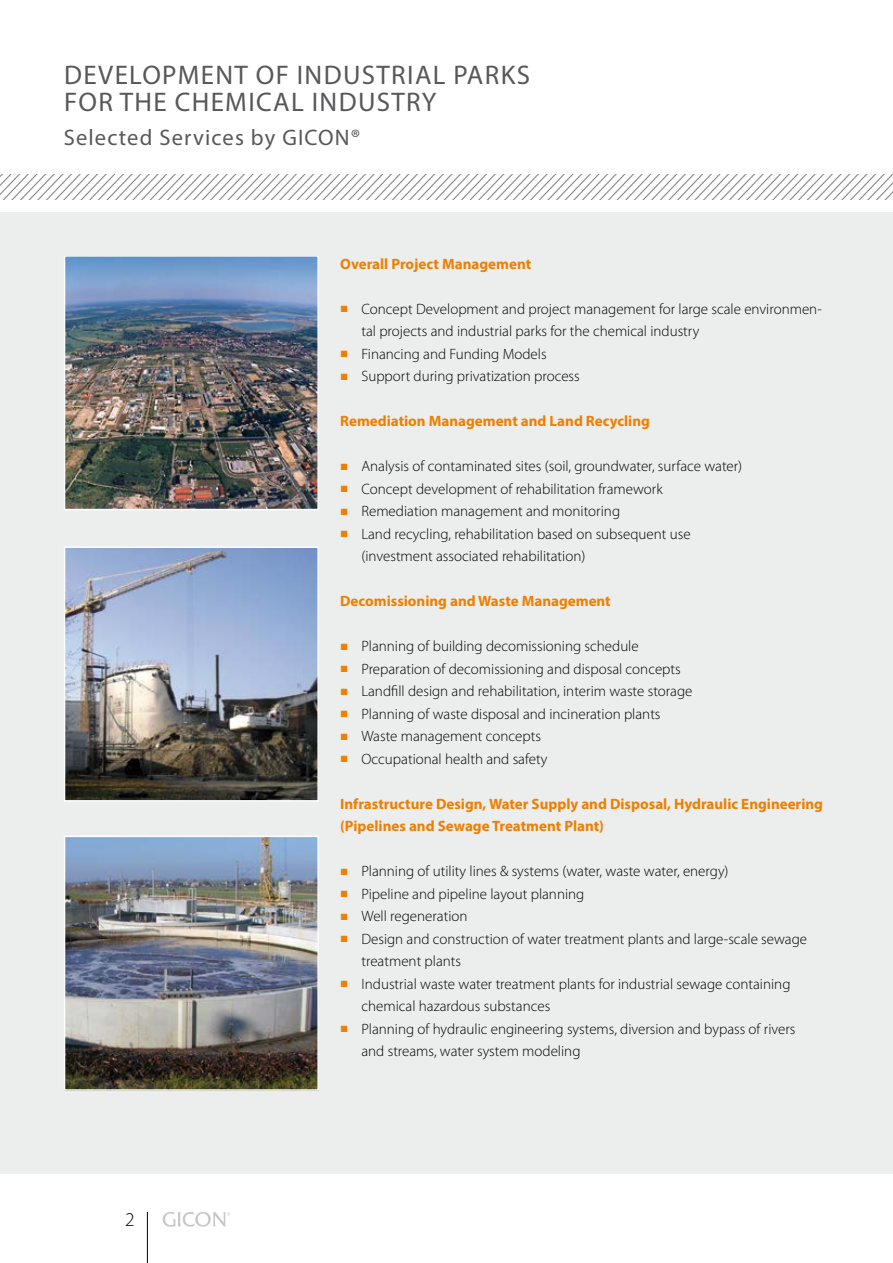
<style>
.page{position:relative;width:893px;height:1263px;background:#fff}
.page>*{position:absolute;margin:0;border:0;box-sizing:border-box;transform-origin:0 0}
.t1{font:27px/27px "Myriad Pro";letter-spacing:.05em;color:#58585a}
.t2{font:22.5px "Myriad Pro";letter-spacing:.05em;color:#58585a}
.t3{font:300 19.5px "Myriad Pro";color:#000}
.t4{font:300 15px/22.5px "Myriad Pro";color:#000}
.t5{font:700 15px/22.5px "Myriad Pro";color:#ee7f00}
.s1{font-family:"Arial";font-weight:400;font-size:13.5px;color:#ee7f00}
</style>
<div class="page">
<div style="left:0;top:213px;width:893px;height:961px;background:#eceded"></div>
<img style="left:67px;top:258px;width:249px;height:249px">
<div style="left:64px;top:255px;width:255px;height:255px;border:2px solid #fff"></div>
<img style="left:67px;top:549px;width:249px;height:249px">
<div style="left:64px;top:546px;width:255px;height:255px;border:2px solid #fff"></div>
<img style="left:67px;top:839px;width:249px;height:249px">
<div style="left:64px;top:836px;width:255px;height:255px;border:2px solid #fff"></div>
<hr style="left:147px;top:1212px;width:1px;height:51px;background:#000">
<svg style="left:163px;top:1212px;width:67px;height:14px"></svg>
<img style="left:0;top:174px;width:893px;height:26px">
<h1 class="t1" style="left:64px;top:61px;width:467px">DEVELOPMENT OF INDUSTRIAL PARKS<br>FOR THE CHEMICAL INDUSTRY</h1>
<h2 class="t2" style="left:64px;top:124px;width:298px">Selected Services by GICON®</h2>
<h3 class="t3" style="left:125px;top:1207px;width:11px">2</h3>
<p class="t5" style="left:340px;top:252px;width:193px">Overall Project Management</p>
<p class="t4" style="left:361px;top:297px;width:462px;text-indent:-21px"><span class="s1">■</span> Concept Development and project management for large scale environmen&shy;tal projects and industrial parks for the chemical industry</p>
<p class="t4" style="left:340px;top:342px;width:208px"><span class="s1">■</span> Financing and Funding Models</p>
<p class="t4" style="left:340px;top:365px;width:241px"><span class="s1">■</span> Support during privatization process</p>
<p class="t5" style="left:340px;top:409px;width:311px">Remediation Management and Land Recycling</p>
<p class="t4" style="left:340px;top:455px;width:404px"><span class="s1">■</span> Analysis of contaminated sites (soil, groundwater, surface water)</p>
<p class="t4" style="left:340px;top:477px;width:324px"><span class="s1">■</span> Concept development of rehabilitation framework</p>
<p class="t4" style="left:340px;top:500px;width:281px"><span class="s1">■</span> Remediation management and monitoring</p>
<p class="t4" style="left:361px;top:522px;width:331px;text-indent:-21px"><span class="s1">■</span> Land recycling, rehabilitation based on subsequent use (investment associated rehabilitation)</p>
<p class="t5" style="left:340px;top:589px;width:272px">Decomissioning and Waste Management</p>
<p class="t4" style="left:340px;top:635px;width:300px"><span class="s1">■</span> Planning of building decomissioning schedule</p>
<p class="t4" style="left:340px;top:657px;width:342px"><span class="s1">■</span> Preparation of decomissioning and disposal concepts</p>
<p class="t4" style="left:340px;top:680px;width:354px"><span class="s1">■</span> Landfill design and rehabilitation, interim waste storage</p>
<p class="t4" style="left:340px;top:702px;width:322px"><span class="s1">■</span> Planning of waste disposal and incineration plants</p>
<p class="t4" style="left:340px;top:725px;width:202px"><span class="s1">■</span> Waste management concepts</p>
<p class="t4" style="left:340px;top:747px;width:209px"><span class="s1">■</span> Occupational health and safety</p>
<p class="t5" style="left:340px;top:792px;width:484px">Infrastructure Design, Water Supply and Disposal, Hydraulic Engineering (Pipelines and Sewage Treatment Plant)</p>
<p class="t4" style="left:340px;top:860px;width:390px"><span class="s1">■</span> Planning of utility lines &amp; systems (water, waste water, energy)</p>
<p class="t4" style="left:340px;top:882px;width:246px"><span class="s1">■</span> Pipeline and pipeline layout planning</p>
<p class="t4" style="left:340px;top:905px;width:129px"><span class="s1">■</span> Well regeneration</p>
<p class="t4" style="left:361px;top:927px;width:447px;text-indent:-21px"><span class="s1">■</span> Design and construction of water treatment plants and large-scale sewage treatment plants</p>
<p class="t4" style="left:361px;top:972px;width:431px;text-indent:-21px"><span class="s1">■</span> Industrial waste water treatment plants for industrial sewage containing chemical hazardous substances</p>
<p class="t4" style="left:361px;top:1017px;width:435px;text-indent:-21px"><span class="s1">■</span> Planning of hydraulic engineering systems, diversion and bypass of rivers and streams, water system modeling</p>
</div>
